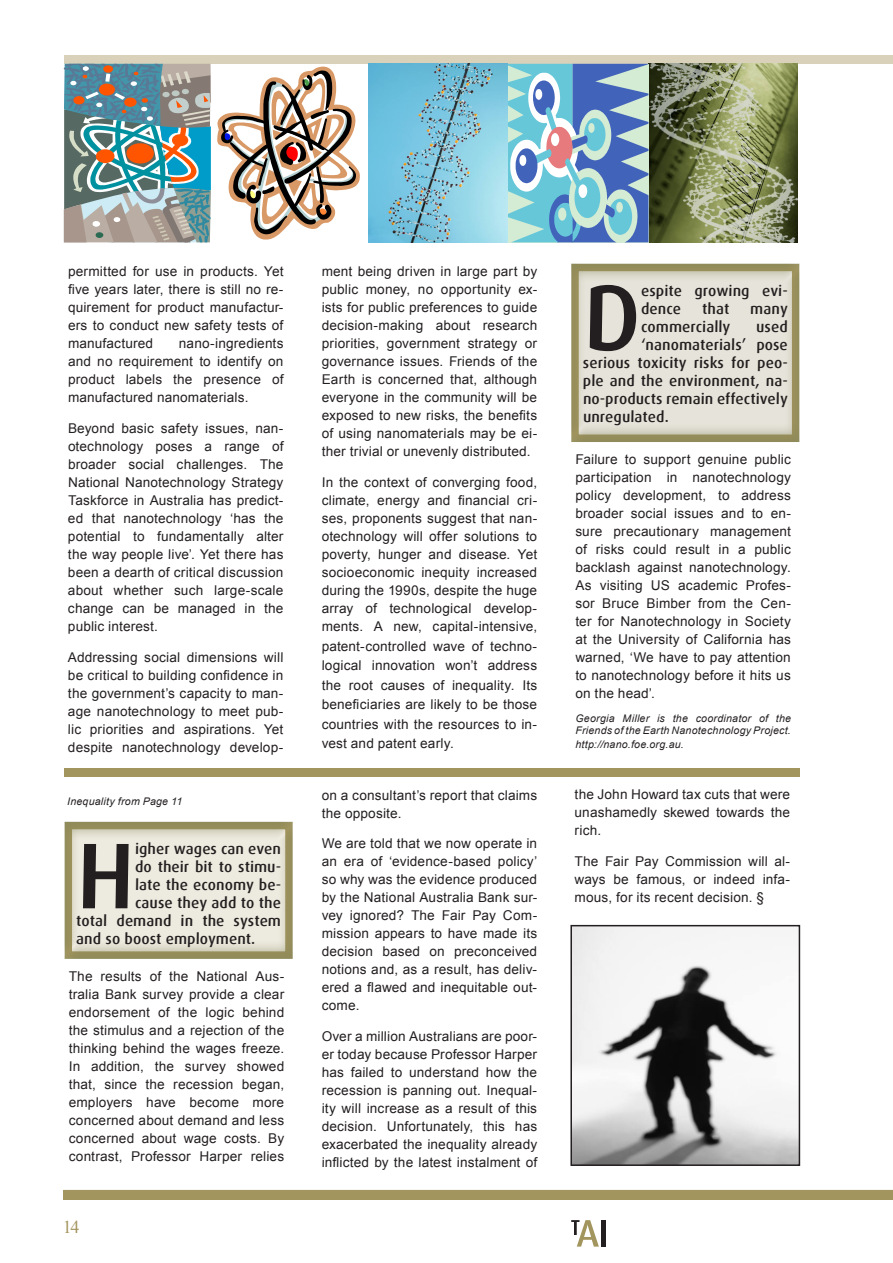
<style>
.page{position:relative;width:893px;height:1263px;background:#fff}
.page>*{position:absolute;margin:0;border:0;box-sizing:border-box;transform-origin:0 0}
.t1{font:500 93.45px "Dax";color:#231f20}
.t2{font:18px "Times New Roman";color:#a3955e}
.t3{font:500 15px/18px "Dax";color:#231f20}
.t4{font:13.5px/18px "Arial";letter-spacing:.02em;color:#231f20;text-align:justify}
.t5{font:italic 10.5px/12px "Arial";letter-spacing:.03em;color:#231f20}
</style>
<div class="page">
<svg style="left:571px;top:1220px;width:28px;height:26px"></svg>
<hr style="left:601px;top:1220px;width:4px;height:26px;background:#231f20">
<div style="left:64px;top:55px;width:829px;height:9px;background:#d9d1ba"></div>
<div style="left:63px;top:1190px;width:830px;height:10px;background:#a3955e"></div>
<img style="left:648px;top:64px;width:149px;height:178px">
<svg style="left:507px;top:64px;width:141px;height:178px;background:#86b2ce"></svg>
<svg style="left:217px;top:67px;width:143px;height:173px"></svg>
<img style="left:368px;top:64px;width:139px;height:178px">
<svg style="left:64px;top:64px;width:147px;height:178px;background:#829999"></svg>
<div style="left:571px;top:263px;width:235px;height:180px;background:#818053;opacity:.75"></div>
<div style="left:64px;top:769px;width:735px;height:8px;background:#a3955e"></div>
<img style="left:573px;top:928px;width:224px;height:235px">
<div style="left:570px;top:925px;width:230px;height:241px;border:2px solid #231f20"></div>
<div style="left:64px;top:821px;width:236px;height:151px;background:#818053;opacity:.75"></div>
<p class="t4" style="left:68px;top:263px;width:217px">permitted for use in products. Yet five years later, there is still no re&shy;quirement for product manufactur&shy;ers to conduct new safety tests of manufactured</p>
<p class="t4" style="left:68px;top:335px;width:217px;text-indent:111px">nano-ingredients and no requirement to identify on product labels the presence of manufactured nanomaterials.</p>
<p class="t4" style="left:68px;top:420px;width:217px">Beyond basic safety issues, nan&shy;otechnology poses a range of broader social challenges. The National Nanotechnology Strategy Taskforce in Australia has predict&shy;ed that nanotechnology ‘has the potential to fundamentally alter the way people live’. Yet there has been a dearth of critical discussion about whether such large-scale change can be managed in the public interest.</p>
<p class="t4" style="left:68px;top:648px;width:217px">Addressing social dimensions will be critical to building confidence in the government’s capacity to man&shy;age nanotechnology to meet pub&shy;lic priorities and aspirations. Yet despite nanotechnology develop-</p>
<p class="t5" style="left:67px;top:795px;width:117px">Inequality from Page 11</p>
<h1 class="t1" style="left:76px;top:824px;width:61px">H</h1>
<p class="t3" style="left:135px;top:840px;width:148px">igher wages can even</p>
<p class="t3" style="left:135px;top:858px;width:148px">do their bit to stimu-</p>
<p class="t3" style="left:135px;top:876px;width:148px">late the economy be-</p>
<p class="t3" style="left:135px;top:894px;width:148px">cause they add to the</p>
<p class="t3" style="left:76px;top:912px;width:206px">total demand in the system</p>
<p class="t3" style="left:76px;top:930px;width:181px">and so boost employment.</p>
<p class="t4" style="left:69px;top:967px;width:217px">The results of the National Aus&shy;tralia Bank survey provide a clear endorsement of the logic behind the stimulus and a rejection of the thinking behind the wages freeze.<br>In addition, the survey showed that, since the recession began, employers have become more concerned about demand and less concerned about wage costs. By contrast, Professor Harper relies</p>
<h2 class="t2" style="left:63px;top:1214px;width:18px">14</h2>
<p class="t4" style="left:322px;top:263px;width:217px">ment being driven in large part by public money, no opportunity ex&shy;ists for public preferences to guide decision-making about research priorities, government strategy or governance issues. Friends of the Earth is concerned that, although everyone in the community will be exposed to new risks, the benefits of using nanomaterials may be ei&shy;ther trivial or unevenly distributed.</p>
<p class="t4" style="left:322px;top:474px;width:217px">In the context of converging food, climate, energy and financial cri&shy;ses, proponents suggest that nan&shy;otechnology will offer solutions to poverty, hunger and disease. Yet socioeconomic inequity increased during the 1990s, despite the huge array of technological develop&shy;ments. A new, capital-intensive,</p>
<p class="t4" style="left:322px;top:636px;width:217px;line-height:19.5px">patent-controlled wave of techno&shy;logical innovation won’t address the root causes of inequality. Its beneficiaries are likely to be those countries with the resources to in&shy;vest and patent early.</p>
<p class="t4" style="left:322px;top:786px;width:217px">on a consultant’s report that claims the opposite.</p>
<p class="t4" style="left:322px;top:835px;width:217px">We are told that we now operate in an era of ‘evidence-based policy’ so why was the evidence produced by the National Australia Bank sur&shy;vey ignored? The Fair Pay Com&shy;mission appears to have made its decision based on preconceived notions and, as a result, has deliv&shy;ered a flawed and inequitable out&shy;come.</p>
<p class="t4" style="left:322px;top:1027px;width:217px">Over a million Australians are poor&shy;er today because Professor Harper has failed to understand how the recession is panning out. Inequal&shy;ity will increase as a result of this decision. Unfortunately, this has exacerbated the inequality already inflicted by the latest instalment of</p>
<h1 class="t1" style="left:583px;top:266px;width:61px">D</h1>
<p class="t3" style="left:641px;top:282px;width:148px">espite growing evi&shy;dence</p>
<p class="t3" style="left:702px;top:300px;width:29px">that</p>
<p class="t3" style="left:750px;top:300px;width:39px">many</p>
<p class="t3" style="left:641px;top:318px;width:91px">commercially</p>
<p class="t3" style="left:756px;top:318px;width:33px">used</p>
<p class="t3" style="left:641px;top:336px;width:148px">‘nanomaterials’ pose</p>
<p class="t3" style="left:583px;top:354px;width:206px">serious toxicity risks for peo-</p>
<p class="t3" style="left:583px;top:372px;width:206px">ple and the environment, na-</p>
<p class="t3" style="left:583px;top:390px;width:206px">no-products remain effectively</p>
<p class="t3" style="left:583px;top:408px;width:87px">unregulated.</p>
<p class="t4" style="left:575px;top:450px;width:217px">Failure to support genuine public participation in nanotechnology policy development, to address broader social issues and to en&shy;sure precautionary management of risks could result in a public backlash against nanotechnology.<br>As visiting US academic Profes&shy;sor Bruce Bimber from the Cen&shy;ter for Nanotechnology in Society at the University of California has warned, ‘We have to pay attention to nanotechnology before it hits us on the head’.</p>
<p class="t5" style="left:575px;top:713px;width:217px">Georgia Miller is the coordinator of the<br>Friends of the Earth Nanotechnology Project.</p>
<p class="t5" style="left:575px;top:738px;width:110px">http://nano.foe.org.au.</p>
<p class="t4" style="left:575px;top:786px;width:217px">the John Howard tax cuts that were unashamedly skewed towards the rich.</p>
<p class="t4" style="left:575px;top:852px;width:217px">The Fair Pay Commission will al&shy;ways be famous, or indeed infa&shy;mous, for its recent decision. §</p>
</div>
